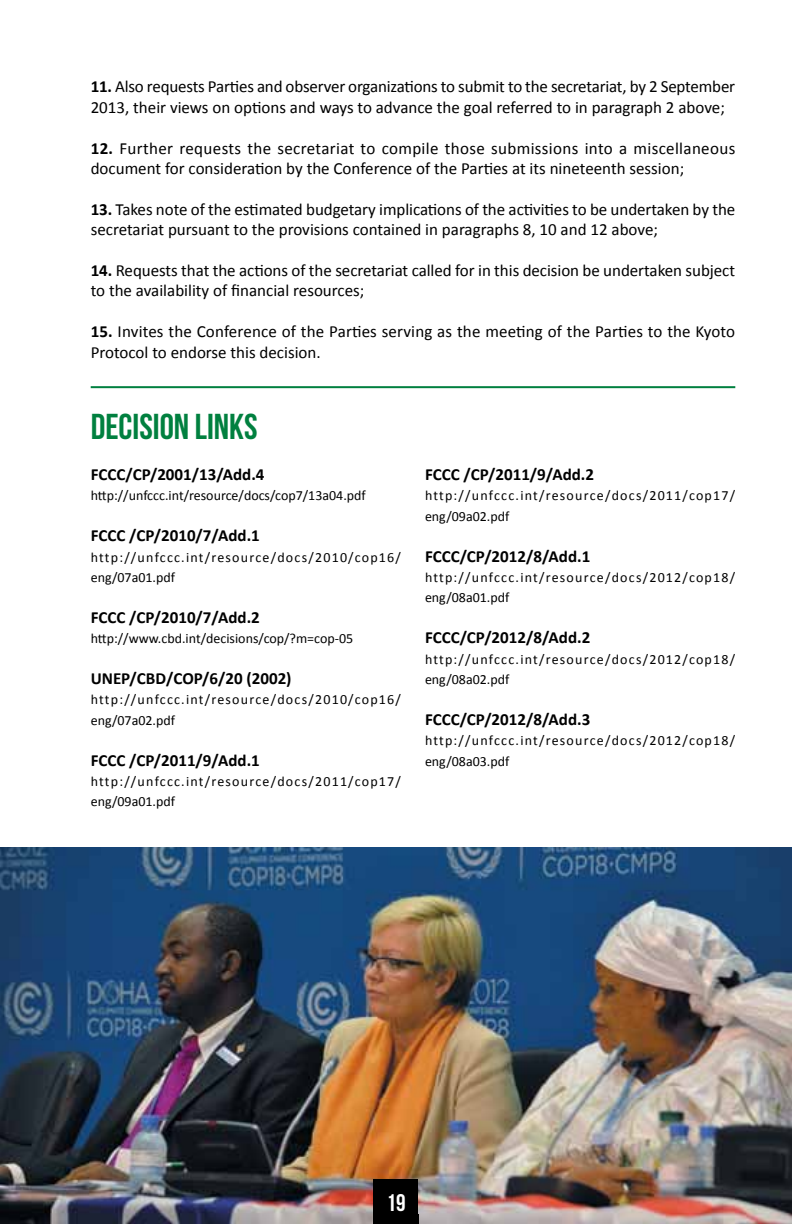
<style>
.page{position:relative;width:792px;height:1224px;background:#fff}
.page>*{position:absolute;margin:0;border:0;box-sizing:border-box;transform-origin:0 0}
.t1{font:36px "Bebas Neue";color:#00803f}
.t2{font:24px "Bebas Neue";color:#fff}
.t3{font:17px/20.4px "Calibri";color:#000}
.t4{font:700 17px "Calibri";color:#000}
.t5{font:14px/20.4px "Calibri";letter-spacing:.08em;color:#000}
.t6{font:14px "Calibri";color:#000}
.s1{font-weight:700}
</style>
<div class="page">
<img style="left:0;top:847px;width:792px;height:377px">
<div style="left:374px;top:1179px;width:44px;height:45px;background:#000"></div>
<hr style="left:91px;top:386px;width:644px;height:2px;background:#00803f">
<p class="t3" style="left:91px;top:77px;width:646px"><span class="s1">11.</span> Also requests Parties and observer organizations to submit to the secretariat, by 2 September<br>2013, their views on options and ways to advance the goal referred to in paragraph 2 above;</p>
<p class="t3" style="left:91px;top:138px;width:646px"><span class="s1">12.</span> Further requests the secretariat to compile those submissions into a miscellaneous document for consideration by the Conference of the Parties at its nineteenth session;</p>
<p class="t3" style="left:91px;top:199px;width:646px"><span class="s1">13.</span> Takes note of the estimated budgetary implications of the activities to be undertaken by the secretariat pursuant to the provisions contained in paragraphs 8, 10 and 12 above;</p>
<p class="t3" style="left:91px;top:260px;width:646px"><span class="s1">14.</span> Requests that the actions of the secretariat called for in this decision be undertaken subject to the availability of financial resources;</p>
<p class="t3" style="left:91px;top:321px;width:646px"><span class="s1">15.</span> Invites the Conference of the Parties serving as the meeting of the Parties to the Kyoto<br>Protocol to endorse this decision.</p>
<h1 class="t1" style="left:91px;top:407px;width:168px">DECISION LINKS</h1>
<p class="t4" style="left:91px;top:463px;width:175px">FCCC/CP/2001/13/Add.4</p>
<p class="t6" style="left:91px;top:487px;width:277px">http://unfccc.int/resource/docs/cop7/13a04.pdf</p>
<p class="t4" style="left:91px;top:525px;width:171px">FCCC /CP/2010/7/Add.1</p>
<p class="t5" style="left:91px;top:547px;width:312px">http://unfccc.int/resource/docs/2010/cop16/ eng/07a01.pdf</p>
<p class="t4" style="left:91px;top:606px;width:171px">FCCC /CP/2010/7/Add.2</p>
<p class="t6" style="left:91px;top:630px;width:264px">http://www.cbd.int/decisions/cop/?m=cop-05</p>
<p class="t4" style="left:91px;top:667px;width:202px">UNEP/CBD/COP/6/20 (2002)</p>
<p class="t5" style="left:91px;top:690px;width:312px">http://unfccc.int/resource/docs/2010/cop16/ eng/07a02.pdf</p>
<p class="t4" style="left:91px;top:749px;width:171px">FCCC /CP/2011/9/Add.1</p>
<p class="t5" style="left:91px;top:771px;width:312px">http://unfccc.int/resource/docs/2011/cop17/ eng/09a01.pdf</p>
<p class="t4" style="left:425px;top:463px;width:171px">FCCC /CP/2011/9/Add.2</p>
<p class="t5" style="left:425px;top:486px;width:312px">http://unfccc.int/resource/docs/2011/cop17/ eng/09a02.pdf</p>
<p class="t4" style="left:425px;top:545px;width:167px">FCCC/CP/2012/8/Add.1</p>
<p class="t5" style="left:425px;top:567px;width:312px">http://unfccc.int/resource/docs/2012/cop18/ eng/08a01.pdf</p>
<p class="t4" style="left:425px;top:627px;width:167px">FCCC/CP/2012/8/Add.2</p>
<p class="t5" style="left:425px;top:649px;width:312px">http://unfccc.int/resource/docs/2012/cop18/ eng/08a02.pdf</p>
<p class="t4" style="left:425px;top:708px;width:167px">FCCC/CP/2012/8/Add.3</p>
<p class="t5" style="left:425px;top:730px;width:312px">http://unfccc.int/resource/docs/2012/cop18/ eng/08a03.pdf</p>
<h2 class="t2" style="left:386px;top:1189px;width:21px">19</h2>
</div>
